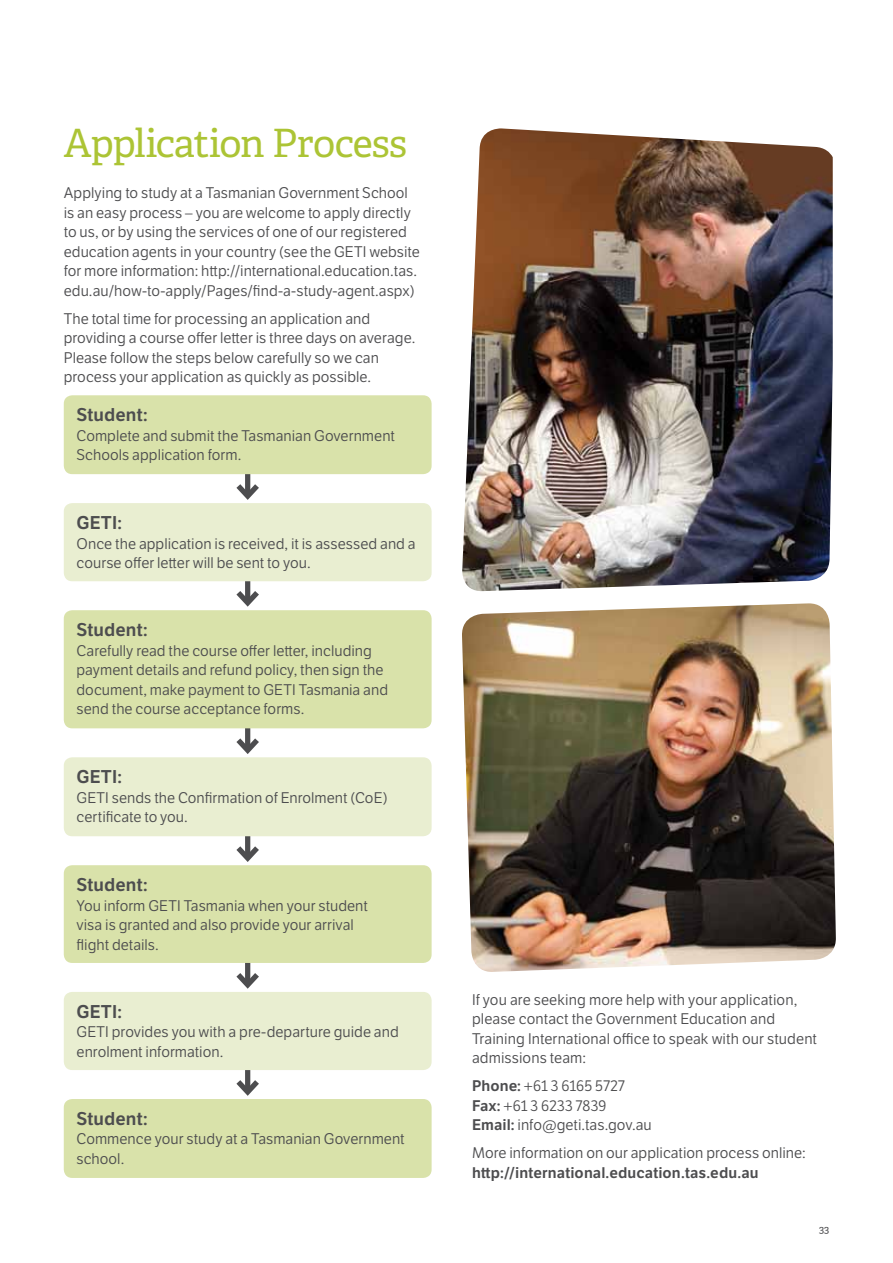
<style>
.page{position:relative;width:893px;height:1263px;background:#fff}
.page>*{position:absolute;margin:0;border:0;box-sizing:border-box;transform-origin:0 0}
.t1{font:39px "Adelle";letter-spacing:-.025em;color:#acc435}
.t2{font:600 18px "LFT Etica";letter-spacing:.005em;color:#4d4d4f}
.t3{font:15px/19.5px "LFT Etica";letter-spacing:.005em;color:#4d4d4f}
.t4{font:600 15px "LFT Etica";letter-spacing:.005em;color:#4d4d4f}
.t5{font:10.5px "Adelle";color:#4d4d4f}
.s1{font-weight:600}
</style>
<div class="page">
<img style="left:462px;top:128px;width:371px;height:464px">
<img style="left:462px;top:603px;width:374px;height:369px">
<svg style="left:245px;top:474px;width:5px;height:5px"></svg>
<svg style="left:236px;top:479px;width:23px;height:21px"></svg>
<div style="left:64px;top:395px;width:368px;height:79px;background:#d9e2aa;border-radius:9px"></div>
<svg style="left:245px;top:728px;width:5px;height:5px"></svg>
<svg style="left:236px;top:733px;width:23px;height:21px"></svg>
<div style="left:64px;top:610px;width:368px;height:118px;background:#d9e2aa;border-radius:9px"></div>
<div style="left:245px;top:938px;width:5px;height:47px;background:#4d4d4f"></div>
<svg style="left:236px;top:967px;width:23px;height:22px"></svg>
<div style="left:64px;top:865px;width:368px;height:98px;background:#d9e2aa;border-radius:9px"></div>
<div style="left:64px;top:1099px;width:368px;height:79px;background:#d9e2aa;border-radius:9px"></div>
<svg style="left:245px;top:581px;width:5px;height:4px"></svg>
<svg style="left:236px;top:585px;width:23px;height:22px"></svg>
<div style="left:64px;top:503px;width:368px;height:78px;background:#e9eed1;border-radius:9px"></div>
<svg style="left:245px;top:836px;width:5px;height:5px"></svg>
<svg style="left:231px;top:841px;width:33px;height:25px"></svg>
<div style="left:64px;top:757px;width:368px;height:79px;background:#e9eed1;border-radius:9px"></div>
<div style="left:245px;top:1045px;width:5px;height:47px;background:#4d4d4f"></div>
<svg style="left:236px;top:1074px;width:23px;height:22px"></svg>
<div style="left:64px;top:992px;width:368px;height:78px;background:#e9eed1;border-radius:9px"></div>
<h1 class="t1" style="left:64px;top:119px;width:345px">Application Process</h1>
<p class="t3" style="left:64px;top:183px;width:358px">Applying to study at a Tasmanian Government School is an easy process – you are welcome to apply directly to us, or by using the services of one of our registered education agents in your country (see the GETI website for more information: http://international.education.tas. edu.au/how-to-apply/Pages/find-a-study-agent.aspx)</p>
<p class="t3" style="left:64px;top:309px;width:353px">The total time for processing an application and providing a course offer letter is three days on average.<br>Please follow the steps below carefully so we can process your application as quickly as possible.</p>
<p class="t2" style="left:77px;top:404px;width:73px">Student:</p>
<p class="t3" style="left:77px;top:426px;width:320px">Complete and submit the Tasmanian Government<br>Schools application form.</p>
<p class="t2" style="left:77px;top:512px;width:47px">GETI:</p>
<p class="t3" style="left:77px;top:534px;width:341px">Once the application is received, it is assessed and a course offer letter will be sent to you.</p>
<p class="t2" style="left:77px;top:619px;width:73px">Student:</p>
<p class="t3" style="left:77px;top:641px;width:313px">Carefully read the course offer letter, including payment details and refund policy, then sign the document, make payment to GETI Tasmania and send the course acceptance forms.</p>
<p class="t2" style="left:77px;top:766px;width:47px">GETI:</p>
<p class="t3" style="left:77px;top:788px;width:313px">GETI sends the Confirmation of Enrolment (CoE) certificate to you.</p>
<p class="t2" style="left:77px;top:874px;width:73px">Student:</p>
<p class="t3" style="left:77px;top:896px;width:293px">You inform GETI Tasmania when your student visa is granted and also provide your arrival flight details.</p>
<p class="t2" style="left:77px;top:1000px;width:47px">GETI:</p>
<p class="t3" style="left:77px;top:1023px;width:324px">GETI provides you with a pre-departure guide and enrolment information.</p>
<p class="t2" style="left:77px;top:1108px;width:73px">Student:</p>
<p class="t3" style="left:77px;top:1130px;width:330px">Commence your study at a Tasmanian Government school.</p>
<p class="t3" style="left:472px;top:990px;width:347px">If you are seeking more help with your application, please contact the Government Education and Training International office to speak with our student admissions team:</p>
<p class="t3" style="left:472px;top:1077px;width:181px"><span class="s1">Phone:</span> +61 3 6165 5727<br><span class="s1">Fax:</span> +61 3 6233 7839<br><span class="s1">Email:</span> info@geti.tas.gov.au</p>
<p class="t3" style="left:472px;top:1144px;width:335px">More information on our application process online:</p>
<p class="t4" style="left:472px;top:1163px;width:288px">http://international.education.tas.edu.au</p>
<p class="t5" style="left:819px;top:1222px;width:12px">33</p>
</div>
